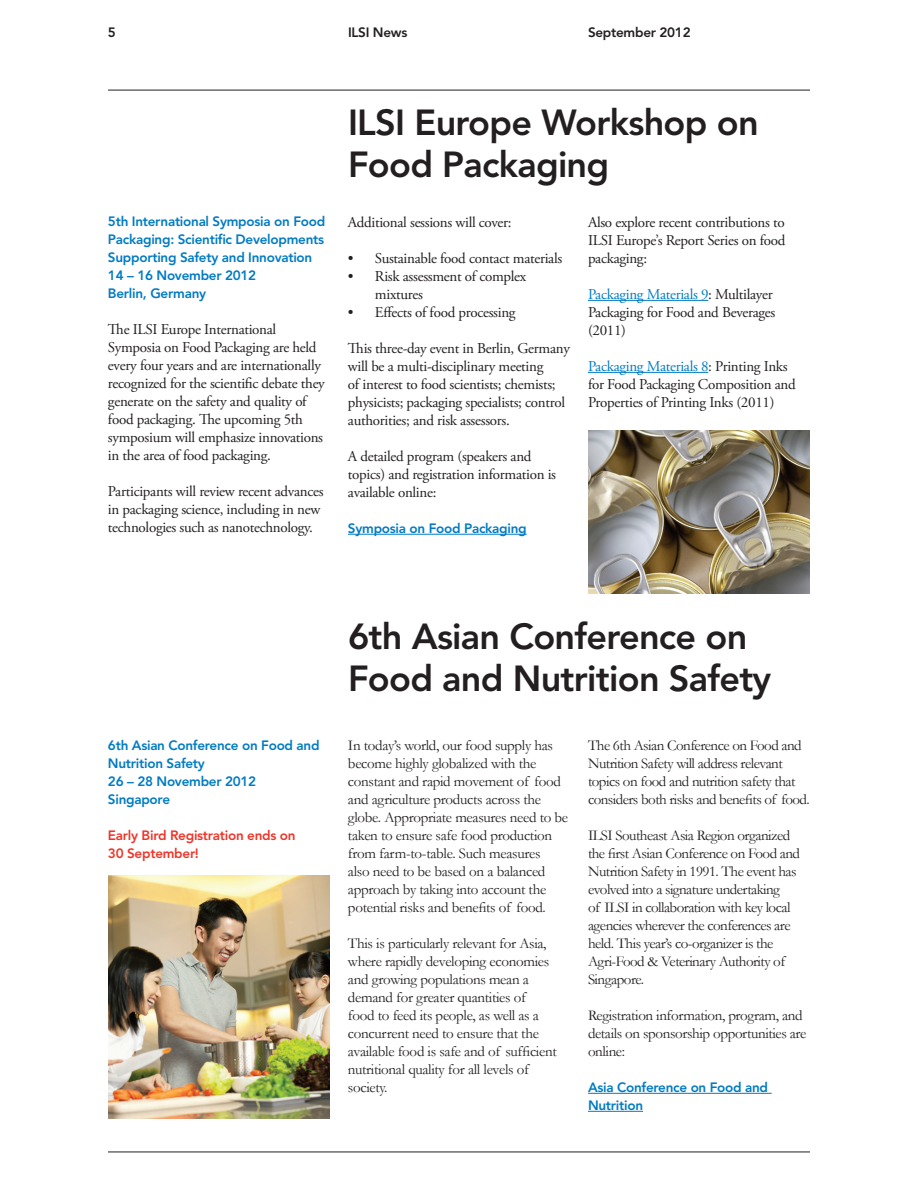
<style>
.page{position:relative;width:918px;height:1188px;background:#fff}
.page>*{position:absolute;margin:0;border:0;box-sizing:border-box;transform-origin:0 0}
.t1{font:800 36px/42px "Avenir LT Std";letter-spacing:-.02em;color:#231f20}
.t2{font:15px/18px "Garamond";letter-spacing:-.02em;color:#231f20}
.t3{font:15px/18px "Adobe Garamond Pro";letter-spacing:-.02em;color:#231f20}
.t4{font:800 13.5px/18px "Avenir LT Std";letter-spacing:-.02em;color:#007bc3}
.t5{font:800 13.5px/18px "Avenir LT Std";letter-spacing:-.02em;color:#ee3529}
.t6{font:800 13.5px "Avenir LT Std";letter-spacing:-.02em;color:#231f20}
.s1{color:#007bc3}
</style>
<div class="page">
<hr style="left:108px;top:90px;width:702px;height:1px;background:#231f20">
<hr style="left:348px;top:534px;width:179px;height:1px;background:#007bc3">
<hr style="left:588px;top:300px;width:120px;height:1px;background:#007bc3">
<hr style="left:588px;top:372px;width:120px;height:1px;background:#007bc3">
<hr style="left:108px;top:1152px;width:702px;height:1px;background:#231f20">
<hr style="left:588px;top:1093px;width:184px;height:1px;background:#007bc3">
<hr style="left:588px;top:1111px;width:55px;height:1px;background:#007bc3">
<img style="left:588px;top:431px;width:222px;height:163px">
<img style="left:108px;top:876px;width:222px;height:242px">
<p class="t6" style="left:108px;top:25px;width:9px">5</p>
<p class="t6" style="left:348px;top:25px;width:61px">ILSI News</p>
<p class="t6" style="left:588px;top:25px;width:104px">September 2012</p>
<p class="t4" style="left:108px;top:213px;width:219px">5th International Symposia on Food<br>Packaging: Scientific Developments<br>Supporting Safety and Innovation<br>14 – 16 November 2012<br>Berlin, Germany</p>
<p class="t3" style="left:108px;top:321px;width:218px">The ILSI Europe International Symposia on Food Packaging are held every four years and are internationally recognized for the scientific debate they generate on the safety and quality of food packaging. The upcoming 5th symposium will emphasize innovations in the area of food packaging.</p>
<p class="t3" style="left:108px;top:483px;width:217px">Participants will review recent advances in packaging science, including in new technologies such as nanotechnology.</p>
<h1 class="t1" style="left:348px;top:102px;width:412px">ILSI Europe Workshop on<br>Food Packaging</h1>
<p class="t3" style="left:348px;top:214px;width:165px">Additional sessions will cover:</p>
<p class="t3" style="left:348px;top:250px;width:216px">• Sustainable food contact materials</p>
<p class="t3" style="left:375px;top:268px;width:153px;text-indent:-27px">• Risk assessment of complex mixtures</p>
<p class="t3" style="left:348px;top:304px;width:169px">• Effects of food processing</p>
<p class="t3" style="left:348px;top:340px;width:223px">This three-day event in Berlin, Germany will be a multi-disciplinary meeting<br>of interest to food scientists; chemists; physicists; packaging specialists; control authorities; and risk assessors.</p>
<p class="t3" style="left:348px;top:448px;width:210px">A detailed program (speakers and topics) and registration information is available online:</p>
<p class="t4" style="left:348px;top:519px;width:180px">Symposia on Food Packaging</p>
<p class="t3" style="left:588px;top:214px;width:199px;text-align:justify">Also explore recent contributions to ILSI Europe’s Report Series on food packaging:</p>
<p class="t3" style="left:588px;top:286px;width:189px"><span class="s1">Packaging Materials 9</span>: Multilayer<br>Packaging for Food and Beverages (2011)</p>
<p class="t3" style="left:588px;top:358px;width:209px"><span class="s1">Packaging Materials 8</span>: Printing Inks for Food Packaging Composition and<br>Properties of Printing Inks (2011)</p>
<p class="t4" style="left:108px;top:737px;width:213px">6th Asian Conference on Food and<br>Nutrition Safety<br>26 – 28 November 2012<br>Singapore</p>
<p class="t5" style="left:108px;top:827px;width:189px">Early Bird Registration ends on<br>30 September!</p>
<h1 class="t1" style="left:348px;top:616px;width:425px">6th Asian Conference on<br>Food and Nutrition Safety</h1>
<p class="t2" style="left:348px;top:736px;width:222px">In today’s world, our food supply has become highly globalized with the constant and rapid movement of food and agriculture products across the globe. Appropriate measures need to be taken to ensure safe food production from farm-to-table. Such measures<br>also need to be based on a balanced approach by taking into account the potential risks and benefits of food.</p>
<p class="t2" style="left:348px;top:934px;width:210px">This is particularly relevant for Asia, where rapidly developing economies and growing populations mean a demand for greater quantities of<br>food to feed its people, as well as a concurrent need to ensure that the available food is safe and of sufficient nutritional quality for all levels of society.</p>
<p class="t2" style="left:588px;top:736px;width:223px">The 6th Asian Conference on Food and Nutrition Safety will address relevant topics on food and nutrition safety that considers both risks and benefits of food.</p>
<p class="t2" style="left:588px;top:826px;width:214px">ILSI Southeast Asia Region organized the first Asian Conference on Food and Nutrition Safety in 1991. The event has evolved into a signature undertaking<br>of ILSI in collaboration with key local agencies wherever the conferences are held. This year’s co-organizer is the Agri-Food &amp; Veterinary Authority of Singapore.</p>
<p class="t2" style="left:588px;top:1006px;width:220px">Registration information, program, and details on sponsorship opportunities are online:</p>
<p class="t4" style="left:588px;top:1078px;width:182px">Asia Conference on Food and<br>Nutrition</p>
</div>
